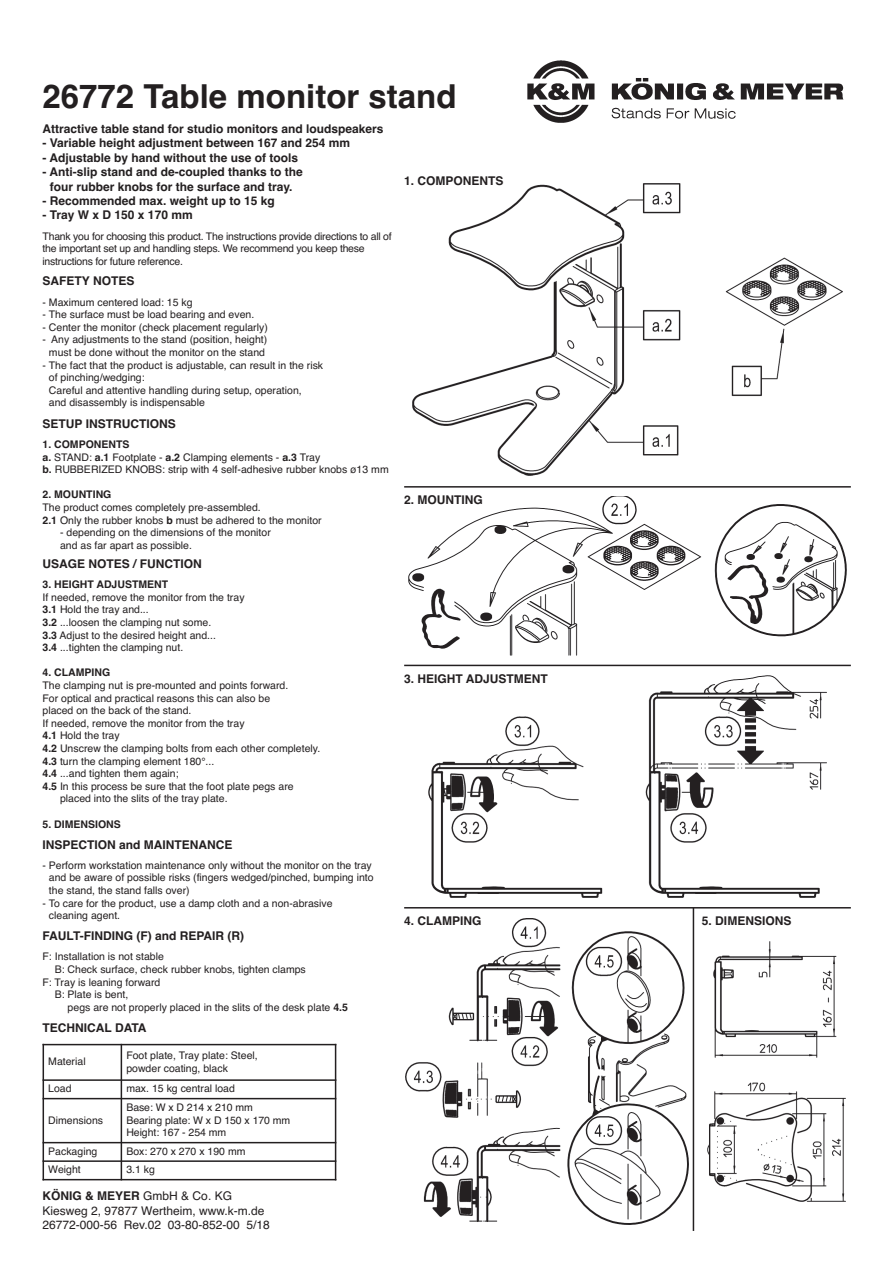
<style>
.page{position:relative;width:893px;height:1263px;background:#fff}
.page>*{position:absolute;margin:0;border:0;box-sizing:border-box;transform-origin:0 0}
.t1{font:700 33px "Helvetica";color:#231f20}
.t2{font:700 12px "Helvetica";color:#231f20}
.t3{font:12px/14.4px "Helvetica";color:#231f20}
.t4{font:10.5px/12.6px "Helvetica";color:#231f20}
.t5{font:10.5px/12.6px "Helvetica";letter-spacing:-.02em;color:#231f20}
.t6{font:700 10.5px "Helvetica";color:#231f20}
.s1{color:#fff}
.s2{font-weight:700}
.s3{font-weight:700;color:#fff}
</style>
<div class="page">
<img style="left:412px;top:183px;width:430px;height:293px">
<img style="left:527px;top:61px;width:317px;height:61px">
<hr style="left:43px;top:1044px;width:1px;height:136px;background:#231f20">
<hr style="left:121px;top:1044px;width:1px;height:136px;background:#231f20">
<hr style="left:335px;top:1044px;width:1px;height:136px;background:#231f20">
<hr style="left:43px;top:1044px;width:293px;height:1px;background:#231f20">
<hr style="left:43px;top:1079px;width:293px;height:2px;background:#231f20">
<hr style="left:43px;top:1098px;width:293px;height:1px;background:#231f20">
<hr style="left:43px;top:1142px;width:293px;height:1px;background:#231f20">
<hr style="left:43px;top:1160px;width:293px;height:2px;background:#231f20">
<hr style="left:43px;top:1179px;width:293px;height:1px;background:#231f20">
<img style="left:408px;top:496px;width:438px;height:160px">
<hr style="left:404px;top:486px;width:446px;height:2px;background:#231f20">
<img style="left:428px;top:676px;width:398px;height:221px">
<hr style="left:404px;top:665px;width:446px;height:1px;background:#231f20">
<img style="left:405px;top:918px;width:284px;height:307px">
<hr style="left:404px;top:907px;width:446px;height:2px;background:#231f20">
<img style="left:707px;top:942px;width:138px;height:259px">
<hr style="left:692px;top:908px;width:2px;height:323px;background:#231f20">
<h1 class="t1" style="left:43px;top:84px;width:415px">26772 Table monitor stand</h1>
<p class="t2" style="left:43px;top:124px;width:342px">Attractive table stand for studio monitors and loudspeakers</p>
<p class="t2" style="left:43px;top:139px;width:309px">- Variable height adjustment between 167 and 254 mm</p>
<p class="t2" style="left:43px;top:153px;width:257px">- Adjustable by hand without the use of tools</p>
<p class="t2" style="left:43px;top:168px;width:262px">- Anti-slip stand and de-coupled thanks to the</p>
<p class="t2" style="left:43px;top:182px;width:251px"><span class="s1">-</span> four rubber knobs for the surface and tray.</p>
<p class="t2" style="left:43px;top:196px;width:234px">- Recommended max. weight up to 15 kg</p>
<p class="t2" style="left:43px;top:211px;width:152px">- Tray W x D 150 x 170 mm</p>
<p class="t2" style="left:404px;top:177px;width:101px">1. COMPONENTS</p>
<p class="t5" style="left:43px;top:231px;width:351px">Thank you for choosing this product. The instructions provide directions to all of the important set up and handling steps. We recommend you keep these instructions for future reference.</p>
<p class="t4" style="left:43px;top:297px;width:151px">- Maximum centered load: 15 kg</p>
<p class="t4" style="left:43px;top:309px;width:213px">- The surface must be load bearing and even.</p>
<p class="t4" style="left:43px;top:322px;width:227px">- Center the monitor (check placement regularly)</p>
<p class="t4" style="left:43px;top:334px;width:226px">- Any adjustments to the stand (position, height)</p>
<p class="t4" style="left:43px;top:347px;width:224px"><span class="s1">-</span> must be done without the monitor on the stand</p>
<p class="t4" style="left:43px;top:360px;width:282px">- The fact that the product is adjustable, can result in the risk</p>
<p class="t4" style="left:43px;top:372px;width:104px"><span class="s1">-</span> of pinching/wedging:</p>
<p class="t4" style="left:43px;top:385px;width:261px"><span class="s1">-</span> Careful and attentive handling during setup, operation,</p>
<p class="t4" style="left:43px;top:397px;width:164px"><span class="s1">-</span> and disassembly is indispensable</p>
<p class="t2" style="left:43px;top:419px;width:135px">SETUP INSTRUCTIONS</p>
<p class="t4" style="left:43px;top:439px;width:348px"><span class="s2">1. COMPONENTS<br>a.</span> STAND: <span class="s2">a.1</span> Footplate - <span class="s2">a.2</span> Clamping elements - <span class="s2">a.3</span> Tray<br><span class="s2">b.</span> RUBBERIZED KNOBS: strip with 4 self-adhesive rubber knobs ø13 mm</p>
<p class="t6" style="left:43px;top:491px;width:70px">2. MOUNTING</p>
<p class="t4" style="left:43px;top:502px;width:280px">The product comes completely pre-assembled.<br><span class="s2">2.1</span> Only the rubber knobs <span class="s2">b</span> must be adhered to the monitor <span class="s3">2.1</span> - depending on the dimensions of the monitor<br><span class="s3">2.1</span> and as far apart as possible.</p>
<p class="t2" style="left:43px;top:560px;width:161px">USAGE NOTES / FUNCTION</p>
<p class="t6" style="left:43px;top:581px;width:127px">3. HEIGHT ADJUSTMENT</p>
<p class="t4" style="left:43px;top:592px;width:203px">If needed, remove the monitor from the tray <span class="s2">3.1</span> Hold the tray and...<br><span class="s2">3.2</span> ...loosen the clamping nut some.<br><span class="s2">3.3</span> Adjust to the desired height and...<br><span class="s2">3.4</span> ...tighten the clamping nut.</p>
<p class="t6" style="left:43px;top:669px;width:69px">4. CLAMPING</p>
<p class="t4" style="left:43px;top:680px;width:279px">The clamping nut is pre-mounted and points forward.<br>For optical and practical reasons this can also be<br>placed on the back of the stand.<br>If needed, remove the monitor from the tray<br><span class="s2">4.1</span> Hold the tray<br><span class="s2">4.2</span> Unscrew the clamping bolts from each other completely.<br><span class="s2">4.3</span> turn the clamping element 180°...<br><span class="s2">4.4</span> ...and tighten them again;<br><span class="s2">4.5</span> In this process be sure that the foot plate pegs are<br><span class="s3">4.5</span> placed into the slits of the tray plate.</p>
<p class="t6" style="left:43px;top:820px;width:80px">5. DIMENSIONS</p>
<p class="t2" style="left:43px;top:277px;width:93px">SAFETY NOTES</p>
<p class="t2" style="left:43px;top:840px;width:192px">INSPECTION and MAINTENANCE</p>
<p class="t4" style="left:43px;top:860px;width:331px">- Perform workstation maintenance only without the monitor on the tray</p>
<p class="t4" style="left:43px;top:873px;width:332px"><span class="s1">-</span> and be aware of possible risks (fingers wedged/pinched, bumping into</p>
<p class="t4" style="left:43px;top:885px;width:149px"><span class="s1">-</span> the stand, the stand falls over)</p>
<p class="t4" style="left:43px;top:898px;width:291px">- To care for the product, use a damp cloth and a non-abrasive</p>
<p class="t4" style="left:43px;top:910px;width:79px"><span class="s1">-</span> cleaning agent.</p>
<p class="t2" style="left:43px;top:932px;width:203px">FAULT-FINDING (F) and REPAIR (R)</p>
<p class="t4" style="left:43px;top:951px;width:307px">F: Installation is not stable<br><span class="s1">F:</span> B: Check surface, check rubber knobs, tighten clamps<br>F: Tray is leaning forward<br><span class="s1">F:</span> B: Plate is bent,<br><span class="s1">F: B:</span> pegs are not properly placed in the slits of the desk plate <span class="s2">4.5</span></p>
<p class="t2" style="left:43px;top:1023px;width:106px">TECHNICAL DATA</p>
<p class="t4" style="left:48px;top:1056px;width:39px">Material</p>
<p class="t4" style="left:126px;top:1050px;width:133px">Foot plate, Tray plate: Steel, powder coating, black</p>
<p class="t4" style="left:48px;top:1084px;width:25px">Load</p>
<p class="t4" style="left:126px;top:1084px;width:110px">max. 15 kg central load</p>
<p class="t4" style="left:48px;top:1115px;width:56px">Dimensions</p>
<p class="t4" style="left:126px;top:1102px;width:165px">Base: W x D 214 x 210 mm<br>Bearing plate: W x D 150 x 170 mm<br>Height: 167 - 254 mm</p>
<p class="t4" style="left:48px;top:1146px;width:51px">Packaging</p>
<p class="t4" style="left:126px;top:1146px;width:121px">Box: 270 x 270 x 190 mm</p>
<p class="t4" style="left:48px;top:1165px;width:34px">Weight</p>
<p class="t4" style="left:126px;top:1165px;width:30px">3.1 kg</p>
<p class="t3" style="left:43px;top:1190px;width:229px"><span class="s2">KÖNIG &amp; MEYER</span> GmbH &amp; Co. KG<br>Kiesweg 2, 97877 Wertheim, www.k-m.de<br>26772-000-56 Rev.02 03-80-852-00 5/18</p>
<p class="t2" style="left:404px;top:496px;width:80px">2. MOUNTING</p>
<p class="t2" style="left:404px;top:674px;width:145px">3. HEIGHT ADJUSTMENT</p>
<p class="t2" style="left:404px;top:917px;width:79px">4. CLAMPING</p>
<p class="t2" style="left:702px;top:917px;width:91px">5. DIMENSIONS</p>
</div>
